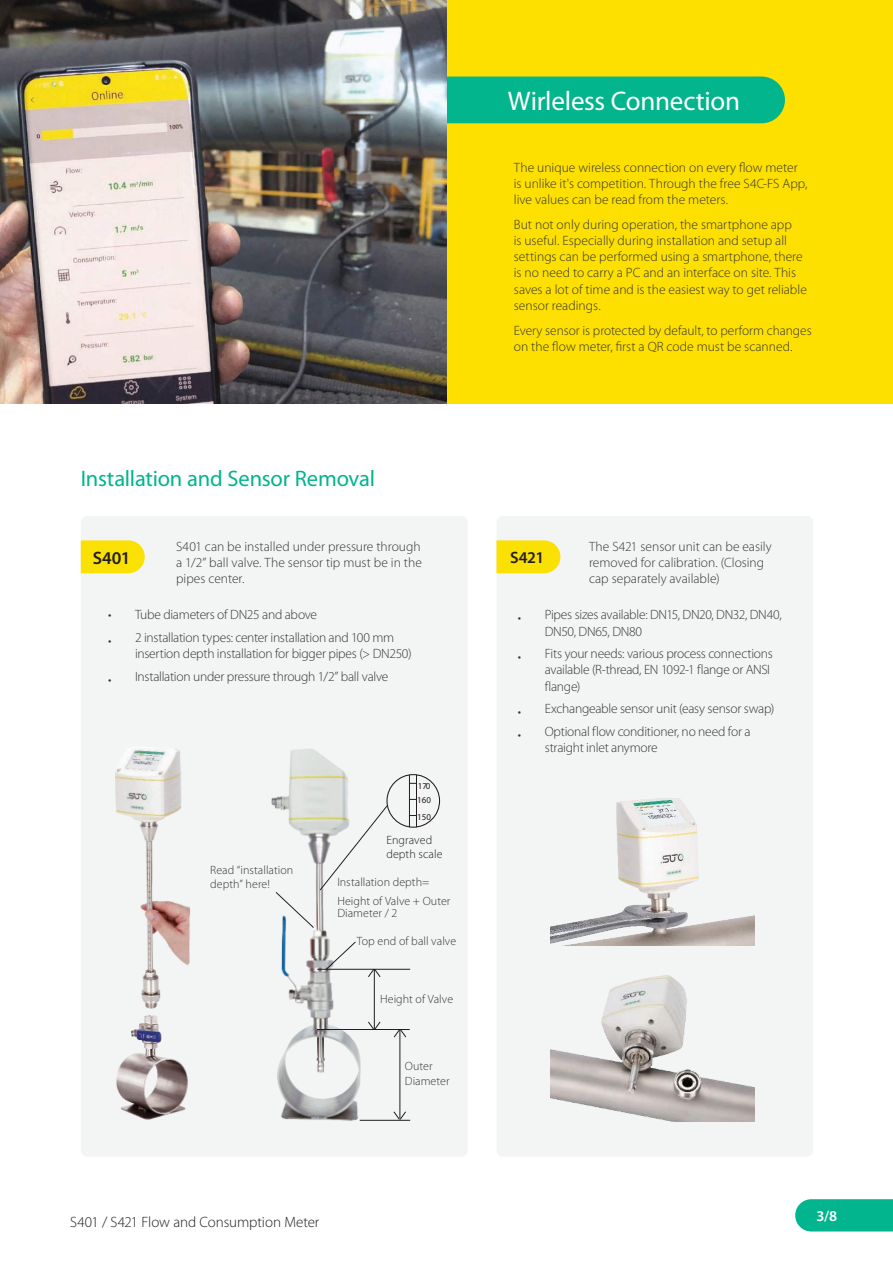
<style>
.page{position:relative;width:893px;height:1263px;background:#fff}
.page>*{position:absolute;margin:0;border:0;box-sizing:border-box;transform-origin:0 0}
.t1{font:27px "Myriad Pro";letter-spacing:-.01em;color:#fff}
.t2{font:22.5px "Myriad Pro";letter-spacing:-.01em;color:#02b58e}
.t3{font:600 18px "Myriad Pro";color:#221e1f}
.t4{font:600 16.5px "Myriad Pro";color:#221e1f}
.t5{font:300 15px "Myriad Pro";letter-spacing:-.005em;color:#221e1f}
.t6{font:600 15px "Myriad Pro";color:#fff}
.t7{font:300 13.5px/16.2px "Myriad Pro";letter-spacing:-.005em;color:#353537}
.t8{font:300 12px/14.4px "Myriad Pro";letter-spacing:.005em;color:#353537}
.t9{font:300 12px/14.4px "Myriad Pro";letter-spacing:.005em;color:#221e1f}
.t10{font:9px/14.7px "Myriad Pro";color:#221e1f}
</style>
<div class="page">
<div style="left:412px;top:0;width:481px;height:404px;background:#fddf00"></div>
<div style="left:446px;top:77px;width:339px;height:46px;background:#02b58c"></div>
<div style="left:81px;top:516px;width:387px;height:641px;background:#f3f4f4;border-radius:6px"></div>
<img style="left:271px;top:749px;width:112px;height:372px">
<img style="left:115px;top:749px;width:75px;height:371px">
<svg style="left:795px;top:1199px;width:98px;height:32px"></svg>
<div style="left:496px;top:516px;width:317px;height:641px;background:#f3f4f4;border-radius:6px"></div>
<hr style="left:317px;top:1029px;width:93px;height:1px;background:#221e1f">
<hr style="left:317px;top:969px;width:93px;height:1px;background:#221e1f">
<hr style="left:374px;top:969px;width:1px;height:60px;background:#221e1f">
<hr style="left:400px;top:1029px;width:1px;height:89px;background:#221e1f">
<svg style="left:275px;top:892px;width:39px;height:36px"></svg>
<svg style="left:320px;top:805px;width:67px;height:86px"></svg>
<svg style="left:326px;top:941px;width:30px;height:28px"></svg>
<div style="left:386px;top:774px;width:54px;height:54px;border:1px solid #221e1f;border-radius:50%"></div>
<hr style="left:409px;top:775px;width:1px;height:52px;background:#221e1f">
<hr style="left:416px;top:775px;width:1px;height:52px;background:#221e1f">
<hr style="left:360px;top:1120px;width:50px;height:1px;background:#221e1f">
<svg style="left:394px;top:1030px;width:12px;height:8px"></svg>
<svg style="left:368px;top:969px;width:13px;height:8px"></svg>
<svg style="left:393px;top:1111px;width:13px;height:9px"></svg>
<svg style="left:368px;top:1021px;width:13px;height:8px"></svg>
<img style="left:551px;top:798px;width:204px;height:148px">
<img style="left:551px;top:975px;width:204px;height:147px">
<svg style="left:81px;top:540px;width:64px;height:33px"></svg>
<svg style="left:496px;top:540px;width:64px;height:33px"></svg>
<img style="left:0;top:0;width:446px;height:404px">
<h1 class="t1" style="left:508px;top:91px;width:234px">Wirleless Connection</h1>
<h2 class="t2" style="left:81px;top:470px;width:296px">Installation and Sensor Removal</h2>
<p class="t7" style="left:514px;top:159px;width:295px">The unique wireless connection on every flow meter is unlike it's competition. Through the free S4C-FS App, live values can be read from the meters.</p>
<p class="t7" style="left:514px;top:217px;width:295px">But not only during operation, the smartphone app<br>is useful. Especially during installation and setup all settings can be performed using a smartphone, there is no need to carry a PC and an interface on site. This saves a lot of time and is the easiest way to get reliable sensor readings.</p>
<p class="t7" style="left:514px;top:322px;width:299px">Every sensor is protected by default, to perform changes on the flow meter, first a QR code must be scanned.</p>
<p class="t7" style="left:176px;top:538px;width:247px;text-align:justify">S401 can be installed under pressure through a 1/2” ball valve. The sensor tip must be in the pipes center.</p>
<h3 class="t3" style="left:93px;top:551px;width:39px">S401</h3>
<p class="t4" style="left:510px;top:551px;width:35px">S421</p>
<p class="t7" style="left:589px;top:538px;width:184px">The S421 sensor unit can be easily removed for calibration. (Closing cap separately available)</p>
<p class="t7" style="left:108px;top:607px;width:211px">• Tube diameters of DN25 and above</p>
<p class="t7" style="left:135px;top:630px;width:278px;text-indent:-27px">• 2 installation types: center installation and 100 mm insertion depth installation for bigger pipes (&gt; DN250)</p>
<p class="t7" style="left:108px;top:668px;width:282px">• Installation under pressure through 1/2” ball valve</p>
<p class="t10" style="left:417px;top:778px;width:15px">170<br>160</p>
<p class="t10" style="left:417px;top:809px;width:15px">150</p>
<p class="t8" style="left:210px;top:863px;width:84px">Read “installation depth” here!</p>
<p class="t9" style="left:386px;top:833px;width:58px">Engraved depth scale</p>
<p class="t8" style="left:337px;top:873px;width:115px;line-height:18.5px">Installation depth=<br>Height of Valve + Outer</p>
<p class="t8" style="left:337px;top:906px;width:62px">Diameter / 2</p>
<p class="t8" style="left:357px;top:934px;width:101px">Top end of ball valve</p>
<p class="t8" style="left:380px;top:992px;width:74px">Height of Valve</p>
<p class="t8" style="left:405px;top:1059px;width:46px">Outer<br>Diameter</p>
<p class="t5" style="left:70px;top:1214px;width:251px">S401 / S421 Flow and Consumption Meter</p>
<p class="t7" style="left:545px;top:607px;width:239px;text-indent:-27px">• Pipes sizes available: DN15, DN20, DN32, DN40,<br>DN50, DN65, DN80</p>
<p class="t7" style="left:545px;top:646px;width:230px;text-indent:-27px">• Fits your needs: various process connections available (R-thread, EN 1092-1 flange or ANSI flange)</p>
<p class="t7" style="left:518px;top:701px;width:258px">• Exchangeable sensor unit (easy sensor swap)</p>
<p class="t7" style="left:545px;top:723px;width:207px;text-indent:-27px">• Optional flow conditioner, no need for a straight inlet anymore</p>
<p class="t6" style="left:816px;top:1210px;width:22px">3/8</p>
</div>
